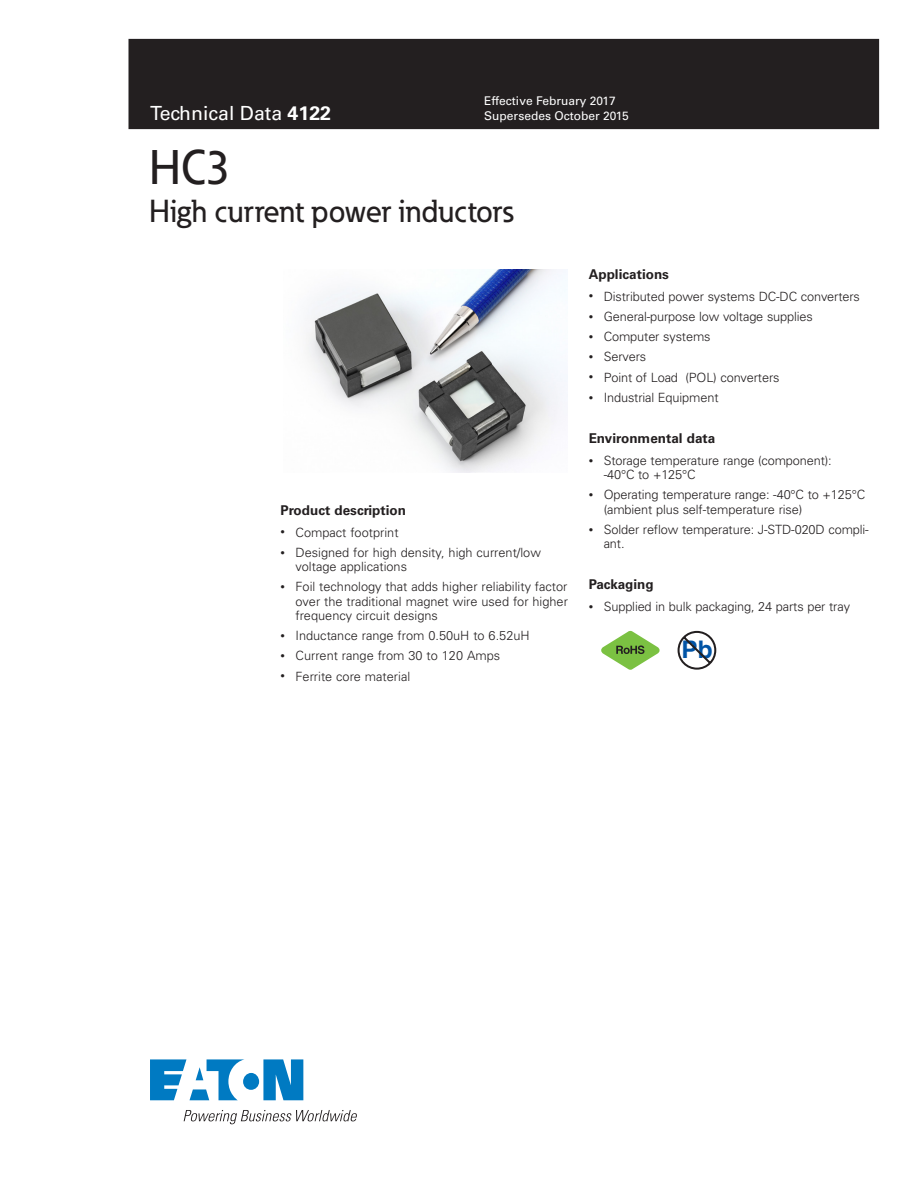
<style>
.page{position:relative;width:918px;height:1188px;background:#fff}
.page>*{position:absolute;margin:0;border:0;box-sizing:border-box;transform-origin:0 0}
._00_Product{font:500 48px "Eaton";color:#231f20}
._00_Product-2{font:500 31.5px "Eaton";color:#231f20}
.t1{font:700 24.3px "Helvetica";color:#0154a6}
._00_Application{font:19.5px "Univers LT Std";color:#fff}
._01_Head2{font:700 13.5px "Univers LT Std";color:#231f20}
.t2{font:300 12.75px/14.2px "Univers";letter-spacing:-.01em;color:#231f20}
.t3{font:12px/15px "Univers LT Std";color:#fff}
.s1{font-weight:700}
.s2{font-size:9px}
</style>
<div class="page">
<div style="left:129px;top:39px;width:750px;height:90px;background:#231f20"></div>
<svg style="left:150px;top:1059px;width:153px;height:41px"></svg>
<svg style="left:184px;top:1110px;width:173px;height:14px"></svg>
<svg style="left:601px;top:631px;width:59px;height:39px"></svg>
<svg style="left:678px;top:631px;width:38px;height:39px"></svg>
<img style="left:306px;top:269px;width:262px;height:203px">
<p class="_00_Application" style="left:150px;top:102px;width:183px">Technical Data <span class="s1">4122</span></p>
<p class="t3" style="left:484px;top:93px;width:146px">Effective February 2017<br>Supersedes October 2015</p>
<p class="_00_Product" style="left:149px;top:138px;width:84px">HC3</p>
<p class="_00_Product-2" style="left:149px;top:192px;width:366px">High current power inductors</p>
<p class="_01_Head2" style="left:280px;top:502px;width:127px">Product description</p>
<p class="t2" style="left:280px;top:525px;width:120px"><span class="s2">•</span> Compact footprint</p>
<p class="t2" style="left:296px;top:545px;width:247px;text-indent:-15px"><span class="s2">•</span> Designed for high density, high current/low voltage applications</p>
<p class="t2" style="left:296px;top:579px;width:274px;text-align:justify;text-indent:-15px"><span class="s2">•</span> Foil technology that adds higher reliability factor over the traditional magnet wire used for higher frequency circuit designs</p>
<p class="t2" style="left:280px;top:628px;width:251px"><span class="s2">•</span> Inductance range from 0.50uH to 6.52uH</p>
<p class="t2" style="left:280px;top:648px;width:221px"><span class="s2">•</span> Current range from 30 to 120 Amps</p>
<p class="t2" style="left:280px;top:669px;width:131px"><span class="s2">•</span> Ferrite core material</p>
<p class="_01_Head2" style="left:589px;top:266px;width:82px">Applications</p>
<p class="t2" style="left:589px;top:289px;width:273px"><span class="s2">•</span> Distributed power systems DC-DC converters</p>
<p class="t2" style="left:589px;top:309px;width:226px"><span class="s2">•</span> General-purpose low voltage supplies</p>
<p class="t2" style="left:589px;top:329px;width:123px"><span class="s2">•</span> Computer systems</p>
<p class="t2" style="left:589px;top:349px;width:59px"><span class="s2">•</span> Servers</p>
<p class="t2" style="left:589px;top:370px;width:192px"><span class="s2">•</span> Point of Load (POL) converters</p>
<p class="t2" style="left:589px;top:390px;width:131px"><span class="s2">•</span> Industrial Equipment</p>
<p class="_01_Head2" style="left:589px;top:430px;width:128px">Environmental data</p>
<p class="t2" style="left:604px;top:453px;width:230px;text-indent:-15px"><span class="s2">•</span> Storage temperature range (component): -40°C to +125°C</p>
<p class="t2" style="left:604px;top:487px;width:263px;text-indent:-15px"><span class="s2">•</span> Operating temperature range: -40°C to +125°C (ambient plus self-temperature rise)</p>
<p class="t2" style="left:604px;top:522px;width:267px;text-indent:-15px"><span class="s2">•</span> Solder reflow temperature: J-STD-020D compli&shy;ant.</p>
<p class="_01_Head2" style="left:589px;top:577px;width:67px">Packaging</p>
<p class="t2" style="left:589px;top:599px;width:263px"><span class="s2">•</span> Supplied in bulk packaging, 24 parts per tray</p>
<p class="t1" style="left:682px;top:635px;width:33px">Pb</p>
</div>
